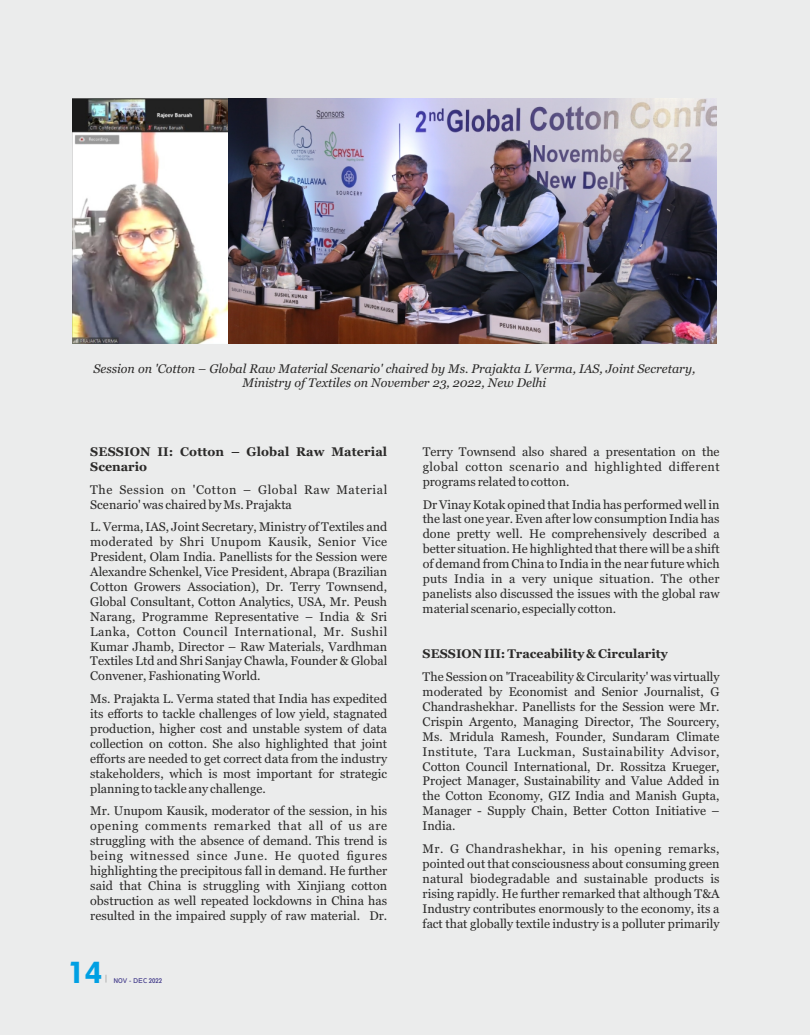
<style>
.page{position:relative;width:810px;height:1035px;background:#ebecec}
.page>*{position:absolute;margin:0;border:0;box-sizing:border-box;transform-origin:0 0}
.t1{font:30px "Geometric 415 BT Black A";color:#00a0e3}
.t2{font:12.5px/14.9px "Georgia";color:#2b2a29;text-align:justify}
.t3{font:italic 12.5px/14.9px "Georgia";color:#2b2a29;text-align:center}
.t4{font:700 12.5px/14.9px "Georgia";color:#2b2a29}
.t5{font:12.5px/14.9px "Georgia";letter-spacing:.045em;color:#2b2a29}
.t6{font:condensed 6.12px "Geometric 212 BT";color:#393185}
</style>
<div class="page">
<img style="left:228px;top:99px;width:488px;height:244px">
<img style="left:73px;top:99px;width:155px;height:245px">
<p class="t3" style="left:94px;top:362px;width:603px">Session on 'Cotton – Global Raw Material Scenario' chaired by Ms. Prajakta L Verma, IAS, Joint Secretary,<br>Ministry of Textiles on November 23, 2022, New Delhi</p>
<p class="t4" style="left:90px;top:445px;width:298px">SESSION II: Cotton – Global Raw Material<br>Scenario</p>
<p class="t5" style="left:90px;top:483px;width:298px">The Session on 'Cotton – Global Raw Material<br>Scenario' was chaired by Ms. Prajakta</p>
<p class="t2" style="left:90px;top:520px;width:299px">L. Verma, IAS, Joint Secretary, Ministry of Textiles and moderated by Shri Unupom Kausik, Senior Vice President, Olam India. Panellists for the Session were Alexandre Schenkel, Vice President, Abrapa (Brazilian Cotton Growers Association), Dr. Terry Townsend, Global Consultant, Cotton Analytics, USA, Mr. Peush Narang, Programme Representative – India &amp; Sri Lanka, Cotton Council International, Mr. Sushil Kumar Jhamb, Director – Raw Materials, Vardhman Textiles Ltd and Shri Sanjay Chawla, Founder &amp; Global Convener, Fashionating World.</p>
<p class="t2" style="left:90px;top:692px;width:299px">Ms. Prajakta L. Verma stated that India has expedited its efforts to tackle challenges of low yield, stagnated production, higher cost and unstable system of data collection on cotton. She also highlighted that joint efforts are needed to get correct data from the industry stakeholders, which is most important for strategic planning to tackle any challenge.</p>
<p class="t2" style="left:90px;top:804px;width:299px">Mr. Unupom Kausik, moderator of the session, in his opening comments remarked that all of us are struggling with the absence of demand. This trend is being witnessed since June. He quoted figures highlighting the precipitous fall in demand. He further said that China is struggling with Xinjiang cotton obstruction as well repeated lockdowns in China has resulted in the impaired supply of raw material. Dr.</p>
<h1 class="t1" style="left:68px;top:960px;width:36px">14</h1>
<p class="t6" style="left:113px;top:978px;width:50px">NOV - DEC 2022</p>
<p class="t2" style="left:423px;top:445px;width:299px">Terry Townsend also shared a presentation on the global cotton scenario and highlighted different programs related to cotton.</p>
<p class="t2" style="left:423px;top:498px;width:299px">Dr Vinay Kotak opined that India has performed well in the last one year. Even after low consumption India has done pretty well. He comprehensively described a better situation. He highlighted that there will be a shift of demand from China to India in the near future which puts India in a very unique situation. The other panelists also discussed the issues with the global raw material scenario, especially cotton.</p>
<p class="t4" style="left:423px;top:648px;width:247px">SESSION III: Traceability &amp; Circularity</p>
<p class="t2" style="left:423px;top:670px;width:299px">The Session on 'Traceability &amp; Circularity' was virtually moderated by Economist and Senior Journalist, G Chandrashekhar. Panellists for the Session were Mr.<br>Crispin Argento, Managing Director, The Sourcery, Ms. Mridula Ramesh, Founder, Sundaram Climate Institute, Tara Luckman, Sustainability Advisor, Cotton Council International, Dr. Rossitza Krueger, Project Manager, Sustainability and Value Added in the Cotton Economy, GIZ India and Manish Gupta, Manager - Supply Chain, Better Cotton Initiative – India.</p>
<p class="t2" style="left:423px;top:842px;width:299px">Mr. G Chandrashekhar, in his opening remarks, pointed out that consciousness about consuming green natural biodegradable and sustainable products is rising rapidly. He further remarked that although T&amp;A Industry contributes enormously to the economy, its a fact that globally textile industry is a polluter primarily</p>
</div>
